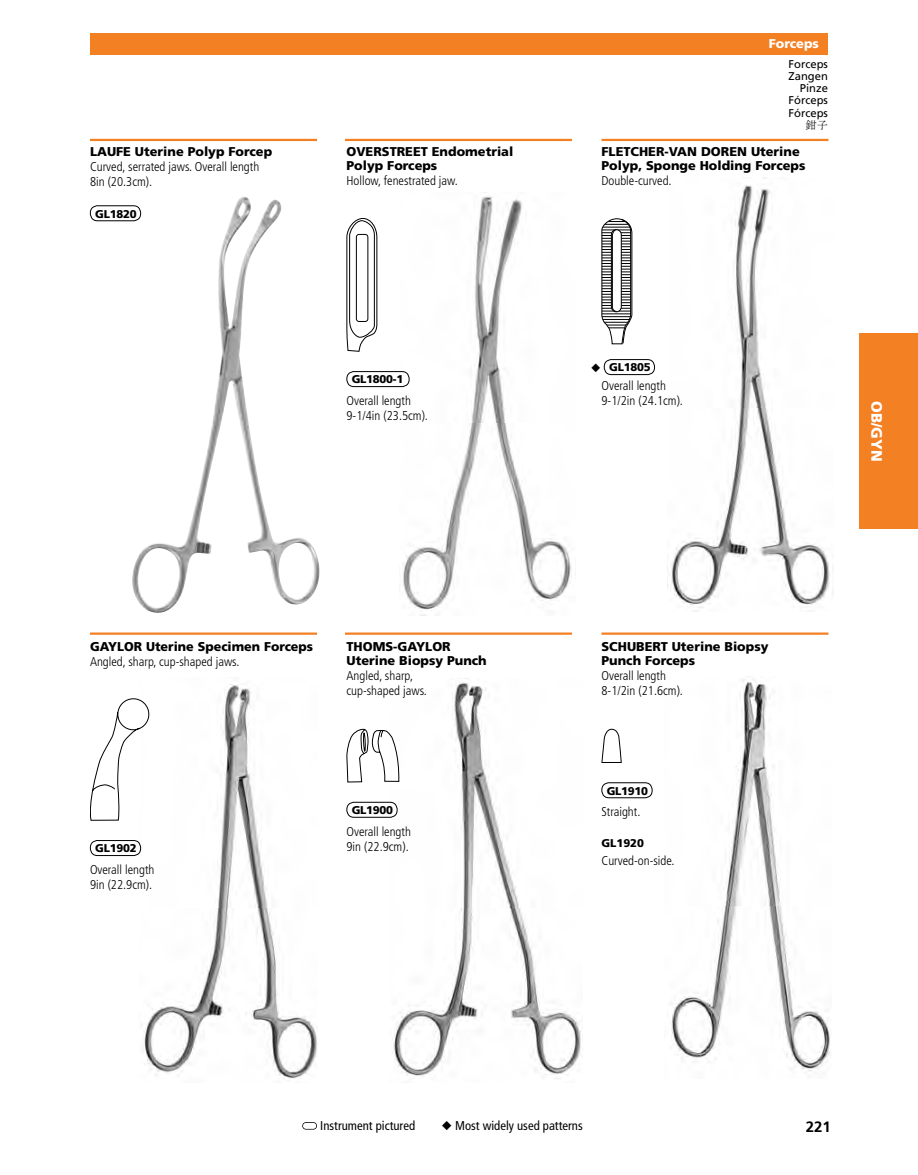
<style>
.page{position:relative;width:918px;height:1175px;background:#fff}
.page>*{position:absolute;margin:0;border:0;box-sizing:border-box;transform-origin:0 0}
.t1{font:900 15px "Frutiger LT Std";color:#fff}
.t2{font:700 15px "Frutiger LT Std";color:#000}
.t3{font:900 12.75px/14.7px "Frutiger LT Std";color:#000}
.t4{font:300 condensed 12.75px/15px "Frutiger LT Std";color:#000}
.t5{font:condensed 12.75px "Frutiger LT Std";color:#000}
.t6{font:900 12.75px "Frutiger LT Std";color:#fff}
.t7{font:900 11.25px "Frutiger LT Std";letter-spacing:-.02em;color:#000}
.t8{font:11.25px/12.1px "Frutiger LT Std";color:#000;text-align:right}
.s1{font-weight:900;font-stretch:normal}
.s2{font-weight:300;font-stretch:condensed}
.s3{font-family:"MS Mincho"}
</style>
<div class="page">
<svg style="left:302px;top:1122px;width:15px;height:7px"></svg>
<hr style="left:602px;top:139px;width:226px;height:2px;background:#f48024">
<hr style="left:602px;top:632px;width:226px;height:2px;background:#f48024">
<hr style="left:345px;top:139px;width:227px;height:2px;background:#f48024">
<hr style="left:345px;top:632px;width:227px;height:2px;background:#f48024">
<hr style="left:90px;top:139px;width:227px;height:2px;background:#f48024">
<hr style="left:90px;top:632px;width:227px;height:2px;background:#f48024">
<div style="left:90px;top:33px;width:738px;height:21px;background:#f48024"></div>
<img style="left:399px;top:196px;width:172px;height:419px">
<img style="left:667px;top:178px;width:167px;height:433px">
<img style="left:140px;top:684px;width:177px;height:395px">
<img style="left:389px;top:678px;width:192px;height:401px">
<img style="left:671px;top:676px;width:159px;height:395px">
<img style="left:218px;top:197px;width:25px;height:161px">
<div style="left:860px;top:334px;width:58px;height:195px;background:#f48024"></div>
<div style="left:90px;top:205px;width:51px;height:16px;border:1px solid #000;border-radius:7px"></div>
<svg style="left:346px;top:218px;width:31px;height:134px"></svg>
<div style="left:347px;top:371px;width:63px;height:16px;border:1px solid #000;border-radius:7px"></div>
<svg style="left:602px;top:218px;width:30px;height:126px"></svg>
<div style="left:604px;top:359px;width:51px;height:16px;border:1px solid #000;border-radius:7px"></div>
<svg style="left:90px;top:698px;width:59px;height:122px"></svg>
<div style="left:90px;top:840px;width:51px;height:16px;border:1px solid #000;border-radius:7px"></div>
<svg style="left:346px;top:729px;width:53px;height:53px"></svg>
<div style="left:347px;top:802px;width:51px;height:15px;border:1px solid #000;border-radius:7px"></div>
<svg style="left:602px;top:729px;width:20px;height:34px"></svg>
<div style="left:602px;top:782px;width:51px;height:16px;border:1px solid #000;border-radius:7px"></div>
<p class="t4" style="left:90px;top:144px;width:184px"><span class="s1">LAUFE Uterine Polyp Forcep<br></span>Curved, serrated jaws. Overall length<br>8in (20.3cm).</p>
<p class="t7" style="left:95px;top:207px;width:43px">GL1820</p>
<p class="t3" style="left:346px;top:144px;width:168px">OVERSTREET Endometrial<br>Polyp Forceps<br><span class="s2">Hollow, fenestrated jaw.</span></p>
<p class="t7" style="left:352px;top:373px;width:53px">GL1800-1</p>
<p class="t4" style="left:346px;top:393px;width:83px">Overall length<br>9-1/4in (23.5cm).</p>
<p class="t3" style="left:90px;top:639px;width:225px">GAYLOR Uterine Specimen Forceps<br><span class="s2">Angled, sharp, cup-shaped jaws.</span></p>
<p class="t3" style="left:347px;top:639px;width:142px">THOMS-GAYLOR<br>Uterine Biopsy Punch<br><span class="s2">Angled, sharp,<br>cup-shaped jaws.</span></p>
<p class="t7" style="left:95px;top:841px;width:43px">GL1902</p>
<p class="t4" style="left:90px;top:862px;width:66px">Overall length<br>9in (22.9cm).</p>
<p class="t7" style="left:352px;top:803px;width:43px">GL1900</p>
<p class="t4" style="left:346px;top:824px;width:66px">Overall length<br>9in (22.9cm).</p>
<p class="t6" style="left:769px;top:36px;width:52px">Forceps</p>
<p class="t8" style="left:789px;top:59px;width:41px">Forceps<br>Zangen<br>Pinze<br>Fórceps<br>Fórceps<span class="s3">鉗子</span></p>
<p class="t3" style="left:602px;top:144px;width:205px">FLETCHER-VAN DOREN Uterine<br>Polyp, Sponge Holding Forceps<br><span class="s2">Double-curved.</span></p>
<p class="t7" style="left:591px;top:361px;width:61px">◆ GL1805</p>
<p class="t4" style="left:602px;top:378px;width:83px">Overall length<br>9-1/2in (24.1cm).</p>
<p class="t1" style="left:886px;top:401px;width:62px;rotate:90deg">OB/GYN</p>
<p class="t3" style="left:602px;top:639px;width:168px">SCHUBERT Uterine Biopsy<br>Punch Forceps<br><span class="s2">Overall length<br>8-1/2in (21.6cm).</span></p>
<p class="t7" style="left:607px;top:784px;width:43px">GL1910</p>
<p class="t4" style="left:602px;top:804px;width:40px">Straight.</p>
<p class="t7" style="left:602px;top:836px;width:44px">GL1920</p>
<p class="t4" style="left:602px;top:853px;width:74px">Curved-on-side.</p>
<p class="t5" style="left:320px;top:1117px;width:96px">Instrument pictured</p>
<p class="t5" style="left:442px;top:1117px;width:143px">◆ Most widely used patterns</p>
<p class="t2" style="left:806px;top:1118px;width:27px">221</p>
</div>
